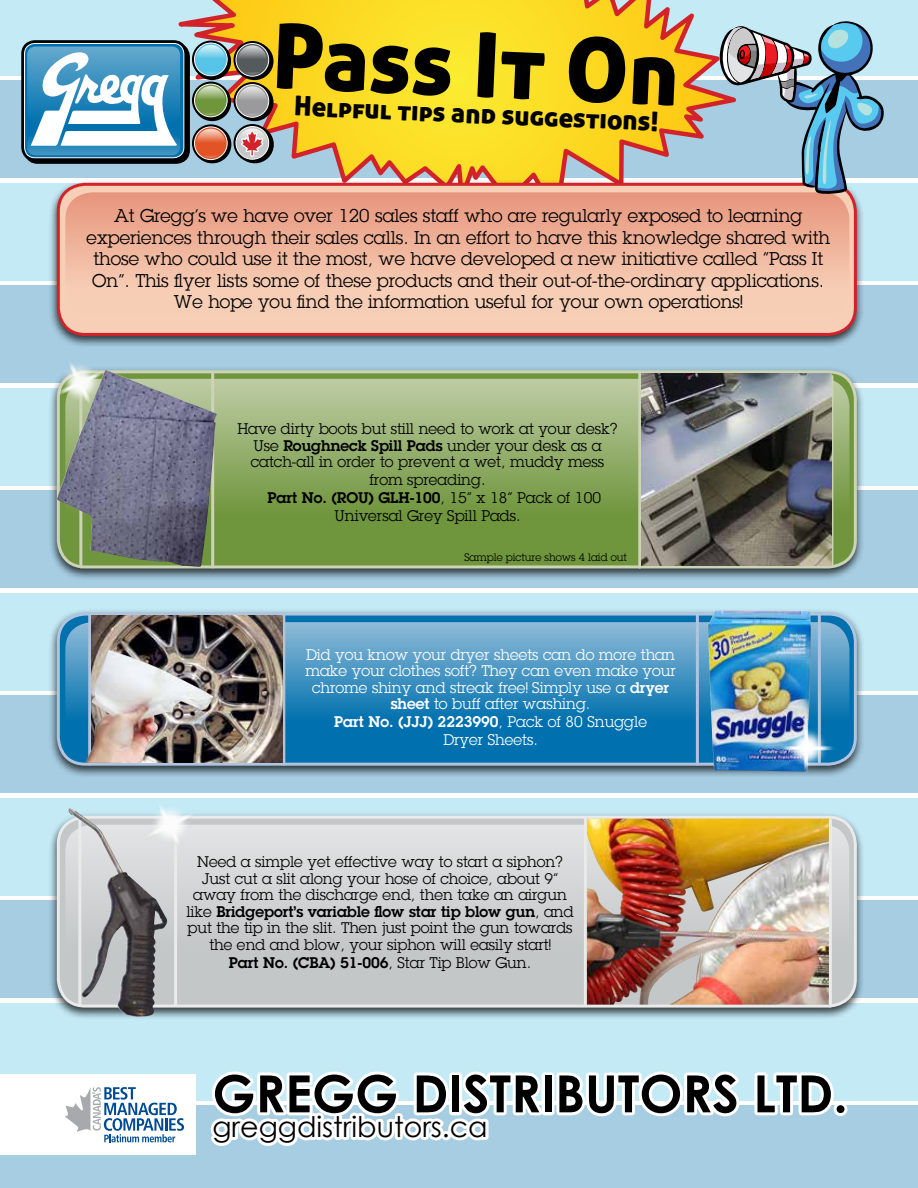
<style>
.page{position:relative;width:918px;height:1188px;background:#fff}
.page>*{position:absolute;margin:0;border:0;box-sizing:border-box;transform-origin:0 0}
.t1{font:89.55px "Aller Display";color:#000}
.t2{font:700 51.3px "Century Gothic";color:#000}
.t3{font:28.5px "Century Gothic";color:#000}
.t4{font:27px "Aller Display";color:#000}
.t5{font:18px/21.6px "Lubalin Graph";color:#000;text-align:center}
.t6{font:15px/16.5px "Lubalin Graph";color:#000;text-align:center}
.t7{font:15px/16.5px "Lubalin Graph";color:#fff;text-align:center}
.t8{font:600 15px "Lubalin Graph";color:#000}
.t9{font:10.5px "Lubalin Graph";color:#000}
.s1{font-weight:600}
.s2{font-weight:400}
</style>
<div class="page">
<div style="left:0;top:183px;width:918px;height:98px;background:#c4eaf6"></div>
<div style="left:0;top:593px;width:918px;height:98px;background:#c4eaf6"></div>
<div style="left:0;top:798px;width:918px;height:98px;background:#c4eaf6"></div>
<div style="left:0;top:1003px;width:918px;height:98px;background:#c4eaf6"></div>
<div style="left:0;top:0;width:918px;height:76px;background:#c4eaf6"></div>
<div style="left:0;top:388px;width:918px;height:98px;background:#c4eaf6"></div>
<div style="left:0;top:80px;width:918px;height:98px;background:#a6cde2"></div>
<div style="left:0;top:490px;width:918px;height:98px;background:#a6cde2"></div>
<div style="left:0;top:285px;width:918px;height:98px;background:#a6cde2"></div>
<div style="left:0;top:695px;width:918px;height:98px;background:#a6cde2"></div>
<div style="left:0;top:900px;width:918px;height:98px;background:#a6cde2"></div>
<div style="left:0;top:1105px;width:918px;height:83px;background:#a6cde2"></div>
<svg style="left:178px;top:0;width:542px;height:179px"></svg>
<div style="left:49px;top:366px;width:816px;height:215px;background:#000;opacity:.75"></div>
<div style="left:58px;top:372px;width:797px;height:195px;background:#70963d;border-radius:27px"></div>
<div style="left:57px;top:370px;width:800px;height:198px;border:3px solid #cdd4b6;border-radius:27px"></div>
<div style="left:49px;top:179px;width:816px;height:169px;background:#000;opacity:.75"></div>
<div style="left:58px;top:184px;width:797px;height:150px;background:#f7cfb7;border-radius:27px"></div>
<div style="left:57px;top:183px;width:800px;height:153px;border:3px solid #d2232a;border-radius:27px"></div>
<div style="left:65px;top:379px;width:784px;height:171px;background:linear-gradient(to bottom,#bbcaa1,#638d2c);border-radius:27px"></div>
<div style="left:65px;top:192px;width:784px;height:125px;background:linear-gradient(to bottom,#e7977e,#f9d8c0);border-radius:27px"></div>
<hr style="left:638px;top:372px;width:3px;height:195px;background:#cdd4b6">
<hr style="left:830px;top:376px;width:3px;height:189px;background:#cdd4b6">
<svg style="left:720px;top:21px;width:164px;height:173px"></svg>
<div style="left:49px;top:609px;width:816px;height:169px;background:#000;opacity:.75"></div>
<div style="left:58px;top:614px;width:797px;height:150px;background:#0071ae;border-radius:27px"></div>
<div style="left:57px;top:613px;width:800px;height:153px;border:3px solid #afc5df;border-radius:27px"></div>
<div style="left:65px;top:622px;width:784px;height:125px;background:linear-gradient(to bottom,#8bb8d7,#0065a7);border-radius:27px"></div>
<hr style="left:282px;top:614px;width:3px;height:150px;background:#afc5df">
<hr style="left:88px;top:614px;width:3px;height:150px;background:#afc5df">
<div style="left:49px;top:812px;width:816px;height:208px;background:#000;opacity:.75"></div>
<div style="left:58px;top:817px;width:797px;height:189px;background:#c4c7c8;border-radius:27px"></div>
<div style="left:57px;top:816px;width:800px;height:192px;border:3px solid #eaeaea;border-radius:27px"></div>
<div style="left:65px;top:825px;width:784px;height:156px;background:linear-gradient(to bottom,#e2e3e3,#bfc2c3);border-radius:27px"></div>
<hr style="left:174px;top:817px;width:3px;height:188px;background:#eaeaea">
<hr style="left:829px;top:820px;width:3px;height:186px;background:#eaeaea">
<hr style="left:584px;top:819px;width:3px;height:186px;background:#eaeaea">
<div style="left:0;top:1074px;width:196px;height:80px;background:#fff"></div>
<svg style="left:65px;top:1087px;width:119px;height:55px"></svg>
<svg style="left:754px;top:1072px;width:94px;height:44px"></svg>
<svg style="left:210px;top:1071px;width:530px;height:75px"></svg>
<hr style="left:696px;top:614px;width:3px;height:150px;background:#afc5df">
<hr style="left:818px;top:614px;width:3px;height:148px;background:#afc5df">
<div style="left:236px;top:42px;width:38px;height:38px;border:5px solid #000;border-radius:50%"></div>
<div style="left:236px;top:83px;width:38px;height:38px;border:5px solid #000;border-radius:50%"></div>
<div style="left:236px;top:126px;width:38px;height:37px;border:5px solid #000;border-radius:50%"></div>
<div style="left:193px;top:42px;width:38px;height:38px;border:5px solid #000;border-radius:50%"></div>
<div style="left:193px;top:83px;width:38px;height:38px;border:5px solid #000;border-radius:50%"></div>
<div style="left:194px;top:126px;width:37px;height:37px;border:5px solid #000;border-radius:50%"></div>
<div style="left:21px;top:40px;width:166px;height:121px;border:7px solid #000;border-radius:10px"></div>
<div style="left:24px;top:43px;width:166px;height:121px;border:7px solid #000;border-radius:10px"></div>
<svg style="left:25px;top:43px;width:159px;height:115px"></svg>
<div style="left:24px;top:43px;width:160px;height:115px;border:1px solid #fff;border-radius:10px"></div>
<svg style="left:31px;top:121px;width:146px;height:15px;background:#75b2d3"></svg>
<svg style="left:27px;top:47px;width:153px;height:76px;background:#82b9d7"></svg>
<svg style="left:27px;top:134px;width:153px;height:21px;background:#9ac6de"></svg>
<div style="left:193px;top:42px;width:38px;height:37px;border:5px solid #77787b;border-radius:50%"></div>
<div style="left:192px;top:41px;width:38px;height:37px;border:5px solid #000;border-radius:50%"></div>
<svg style="left:194px;top:43px;width:33px;height:33px"></svg>
<div style="left:194px;top:43px;width:34px;height:33px;border:1px solid #fff;border-radius:50%"></div>
<svg style="left:196px;top:45px;width:29px;height:29px"></svg>
<div style="left:234px;top:42px;width:38px;height:38px;border:5px solid #77787b;border-radius:50%"></div>
<div style="left:234px;top:41px;width:37px;height:38px;border:5px solid #000;border-radius:50%"></div>
<svg style="left:236px;top:44px;width:33px;height:32px"></svg>
<div style="left:236px;top:43px;width:33px;height:34px;border:1px solid #fff;border-radius:50%"></div>
<svg style="left:238px;top:45px;width:29px;height:29px"></svg>
<div style="left:234px;top:83px;width:38px;height:38px;border:5px solid #77787b;border-radius:50%"></div>
<div style="left:234px;top:82px;width:37px;height:38px;border:5px solid #000;border-radius:50%"></div>
<svg style="left:236px;top:85px;width:33px;height:32px"></svg>
<div style="left:236px;top:84px;width:33px;height:34px;border:1px solid #fff;border-radius:50%"></div>
<svg style="left:238px;top:86px;width:29px;height:29px"></svg>
<div style="left:193px;top:125px;width:38px;height:38px;border:5px solid #77787b;border-radius:50%"></div>
<div style="left:192px;top:124px;width:38px;height:38px;border:5px solid #000;border-radius:50%"></div>
<svg style="left:194px;top:127px;width:33px;height:33px"></svg>
<div style="left:194px;top:127px;width:34px;height:33px;border:1px solid #fff;border-radius:50%"></div>
<svg style="left:196px;top:129px;width:29px;height:29px"></svg>
<div style="left:193px;top:83px;width:38px;height:37px;border:5px solid #77787b;border-radius:50%"></div>
<div style="left:192px;top:82px;width:38px;height:37px;border:5px solid #000;border-radius:50%"></div>
<svg style="left:194px;top:84px;width:33px;height:33px"></svg>
<div style="left:194px;top:84px;width:34px;height:33px;border:1px solid #fff;border-radius:50%"></div>
<svg style="left:196px;top:86px;width:29px;height:29px"></svg>
<div style="left:234px;top:125px;width:38px;height:38px;border:5px solid #77787b;border-radius:50%"></div>
<div style="left:234px;top:124px;width:37px;height:38px;border:5px solid #000;border-radius:50%"></div>
<div style="left:236px;top:126px;width:33px;height:34px;border:1px solid #fff;border-radius:50%"></div>
<svg style="left:238px;top:126px;width:29px;height:32px"></svg>
<img style="left:159px;top:806px;width:52px;height:57px">
<img style="left:57px;top:370px;width:160px;height:197px">
<img style="left:49px;top:341px;width:73px;height:80px">
<img style="left:708px;top:610px;width:103px;height:162px">
<img style="left:91px;top:615px;width:191px;height:148px">
<img style="left:777px;top:718px;width:61px;height:58px">
<img style="left:67px;top:808px;width:100px;height:209px">
<img style="left:85px;top:650px;width:129px;height:113px">
<img style="left:587px;top:819px;width:242px;height:186px">
<img style="left:641px;top:374px;width:190px;height:191px">
<h1 class="t1" style="left:276px;top:-3px;width:408px;rotate:3deg">Pass It On</h1>
<h3 class="t4" style="left:295px;top:90px;width:366px;rotate:2deg">Helpful tips and suggestions!</h3>
<p class="t5" style="left:87px;top:205px;width:745px">At Gregg’s we have over 120 sales staff who are regularly exposed to learning experiences through their sales calls. In an effort to have this knowledge shared with those who could use it the most, we have developed a new initiative called “Pass It On”. This flyer lists some of these products and their out-of-the-ordinary applications.<br>We hope you find the information useful for your own operations!</p>
<p class="t6" style="left:237px;top:421px;width:382px">Have dirty boots but still need to work at your desk?<br>Use <span class="s1">Roughneck Spill Pads</span> under your desk as a catch-all in order to prevent a wet, muddy mess</p>
<p class="t6" style="left:369px;top:472px;width:118px">from spreading.</p>
<p class="t8" style="left:267px;top:488px;width:335px">Part No. (ROU) GLH-100<span class="s2">, 15” x 18” Pack of 100</span></p>
<p class="t6" style="left:334px;top:508px;width:188px">Universal Grey Spill Pads.</p>
<p class="t9" style="left:464px;top:550px;width:164px">Sample picture shows 4 laid out</p>
<p class="t7" style="left:305px;top:646px;width:372px">Did you know your dryer sheets can do more than make your clothes soft? They can even make your chrome shiny and streak free! Simply use a <span class="s1">dryer sheet</span> to buff after washing.</p>
<p class="t7" style="left:334px;top:713px;width:314px;line-height:18px"><span class="s1">Part No. (JJJ) 2223990</span>, Pack of 80 Snuggle<br>Dryer Sheets.</p>
<p class="t6" style="left:186px;top:854px;width:389px">Need a simple yet effective way to start a siphon?<br>Just cut a slit along your hose of choice, about 9” away from the discharge end, then take an airgun like <span class="s1">Bridgeport’s variable flow star tip blow gun</span>, and put the tip in the slit. Then just point the gun towards the end and blow, your siphon will easily start!</p>
<p class="t8" style="left:229px;top:953px;width:304px">Part No. (CBA) 51-006<span class="s2">, Star Tip Blow Gun.</span></p>
<h2 class="t2" style="left:212px;top:1055px;width:637px">GREGG DISTRIBUTORS LTD.</h2>
<h3 class="t3" style="left:212px;top:1107px;width:277px">greggdistributors.ca</h3>
</div>
